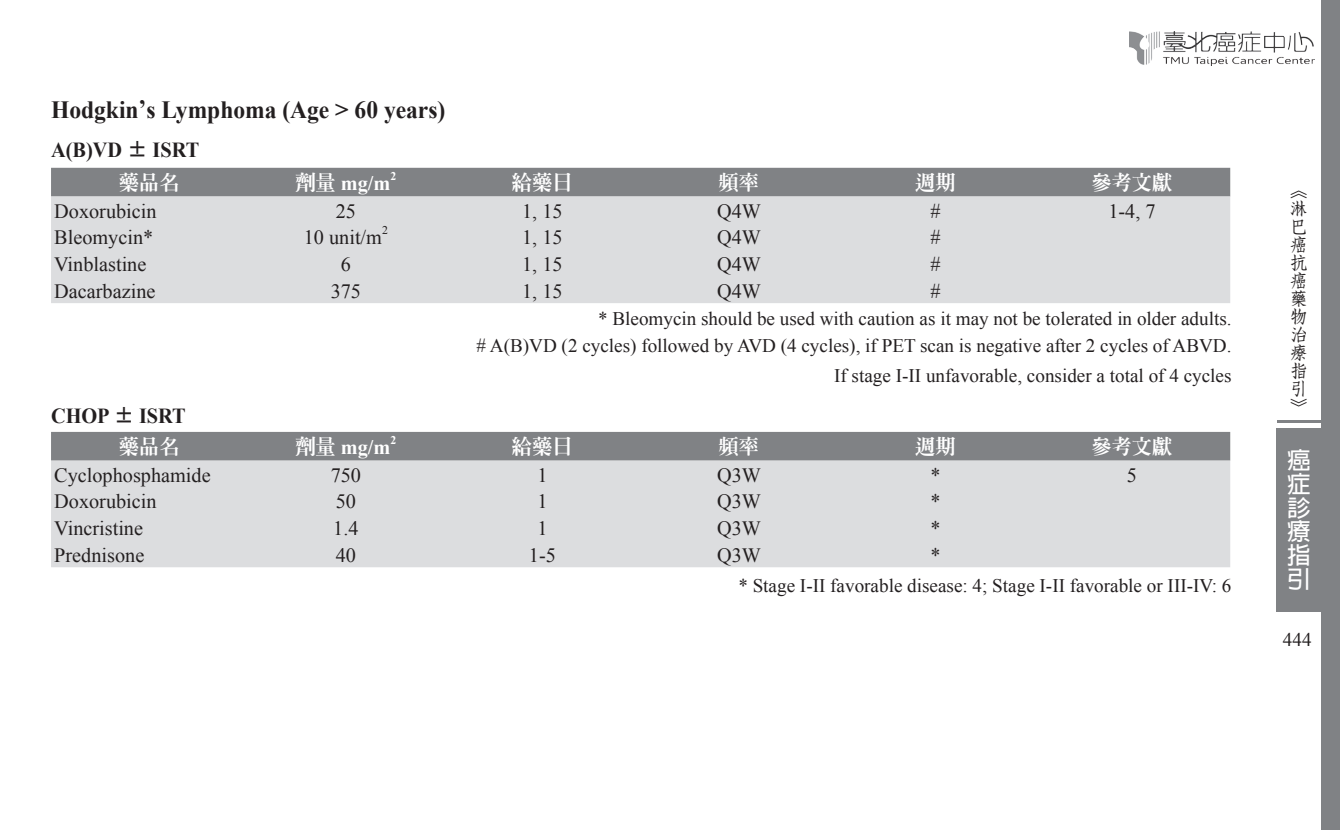
<style>
.page{position:relative;width:1340px;height:830px;background:#fff}
.page>*{position:absolute;margin:0;border:0;box-sizing:border-box;transform-origin:0 0}
.t1{font:700 24.75px "Times New Roman";color:#231f20;scale:.95 1}
.t2{font:700 23.62px/23.6px "AR Hei B5";color:#fff;text-align:justify}
.t3{font:700 21.38px "Times New Roman";color:#231f20;scale:.95 1}
.t4{font:20.25px "Times New Roman";color:#231f20}
.t5{font:800 20.25px "AR Ming B5";color:#fff}
.t6{font:700 20.25px "Times New Roman";color:#fff}
.t7{font:19.12px/27px "Times New Roman";color:#231f20;text-align:right}
.t8{font:18px/18px "DF Fang Song Std W6";color:#231f20}
.t9{font:700 11.7px "Times New Roman";color:#fff}
.t10{font:11.7px "Times New Roman";color:#231f20}
.s1{font-family:"AR Ming B5";font-weight:800}
</style>
<div class="page">
<div style="left:1320px;top:0;width:19px;height:829px;background:#808285"></div>
<div style="left:1276px;top:427px;width:47px;height:184px;background:#808285"></div>
<hr style="left:1276px;top:420px;width:47px;height:3px;background:#808285">
<img style="left:1129px;top:31px;width:185px;height:34px">
<div style="left:51px;top:168px;width:1179px;height:28px;background:#808285"></div>
<div style="left:51px;top:196px;width:1179px;height:107px;background:#dcdddf"></div>
<div style="left:51px;top:431px;width:1179px;height:29px;background:#808285"></div>
<div style="left:51px;top:460px;width:1179px;height:107px;background:#dcdddf"></div>
<p class="t1" style="left:51px;top:92px;width:416px">Hodgkin’s Lymphoma (Age &gt; 60 years)</p>
<p class="t3" style="left:51px;top:135px;width:157px">A(B)VD <span class="s1">±</span> ISRT</p>
<p class="t5" style="left:119px;top:172px;width:62px">藥品名</p>
<p class="t6" style="left:295px;top:169px;width:97px"><span class="s1">劑量</span> mg/m</p>
<p class="t9" style="left:390px;top:168px;width:7px">2</p>
<p class="t5" style="left:512px;top:172px;width:62px">給藥日</p>
<p class="t5" style="left:718px;top:172px;width:42px">頻率</p>
<p class="t5" style="left:915px;top:172px;width:42px">週期</p>
<p class="t5" style="left:1091px;top:172px;width:82px">參考文獻</p>
<p class="t4" style="left:54px;top:197px;width:104px">Doxorubicin</p>
<p class="t4" style="left:336px;top:197px;width:22px">25</p>
<p class="t4" style="left:522px;top:197px;width:42px">1, 15</p>
<p class="t4" style="left:717px;top:197px;width:45px">Q4W</p>
<p class="t4" style="left:930px;top:197px;width:12px">#</p>
<p class="t4" style="left:1108px;top:197px;width:49px">1-4, 7</p>
<p class="t4" style="left:54px;top:224px;width:101px">Bleomycin*</p>
<p class="t4" style="left:304px;top:224px;width:80px">10 unit/m</p>
<p class="t10" style="left:382px;top:222px;width:7px">2</p>
<p class="t4" style="left:522px;top:224px;width:42px">1, 15</p>
<p class="t4" style="left:717px;top:224px;width:45px">Q4W</p>
<p class="t4" style="left:930px;top:224px;width:12px">#</p>
<p class="t4" style="left:54px;top:250px;width:94px">Vinblastine</p>
<p class="t4" style="left:341px;top:250px;width:12px">6</p>
<p class="t4" style="left:522px;top:250px;width:42px">1, 15</p>
<p class="t4" style="left:717px;top:250px;width:45px">Q4W</p>
<p class="t4" style="left:930px;top:250px;width:12px">#</p>
<p class="t4" style="left:54px;top:277px;width:103px">Dacarbazine</p>
<p class="t4" style="left:331px;top:277px;width:32px">375</p>
<p class="t4" style="left:522px;top:277px;width:42px">1, 15</p>
<p class="t4" style="left:717px;top:277px;width:45px">Q4W</p>
<p class="t4" style="left:930px;top:277px;width:12px">#</p>
<p class="t7" style="left:476px;top:305px;width:756px">* Bleomycin should be used with caution as it may not be tolerated in older adults.<br># A(B)VD (2 cycles) followed by AVD (4 cycles), if PET scan is negative after 2 cycles of ABVD.</p>
<p class="t7" style="left:834px;top:362px;width:399px">If stage I-II unfavorable, consider a total of 4 cycles</p>
<p class="t3" style="left:51px;top:401px;width:143px">CHOP <span class="s1">±</span> ISRT</p>
<p class="t5" style="left:119px;top:436px;width:62px">藥品名</p>
<p class="t6" style="left:295px;top:433px;width:97px"><span class="s1">劑量</span> mg/m</p>
<p class="t9" style="left:390px;top:432px;width:7px">2</p>
<p class="t5" style="left:512px;top:436px;width:62px">給藥日</p>
<p class="t5" style="left:718px;top:436px;width:42px">頻率</p>
<p class="t5" style="left:915px;top:436px;width:42px">週期</p>
<p class="t5" style="left:1091px;top:436px;width:82px">參考文獻</p>
<p class="t4" style="left:54px;top:461px;width:158px">Cyclophosphamide</p>
<p class="t4" style="left:331px;top:461px;width:32px">750</p>
<p class="t4" style="left:537px;top:461px;width:12px">1</p>
<p class="t4" style="left:717px;top:461px;width:45px">Q3W</p>
<p class="t4" style="left:930px;top:461px;width:12px">*</p>
<p class="t4" style="left:1126px;top:461px;width:12px">5</p>
<p class="t4" style="left:54px;top:487px;width:104px">Doxorubicin</p>
<p class="t4" style="left:336px;top:487px;width:22px">50</p>
<p class="t4" style="left:537px;top:487px;width:12px">1</p>
<p class="t4" style="left:717px;top:487px;width:45px">Q3W</p>
<p class="t4" style="left:930px;top:487px;width:12px">*</p>
<p class="t4" style="left:54px;top:514px;width:90px">Vincristine</p>
<p class="t4" style="left:333px;top:514px;width:27px">1.4</p>
<p class="t4" style="left:537px;top:514px;width:12px">1</p>
<p class="t4" style="left:717px;top:514px;width:45px">Q3W</p>
<p class="t4" style="left:930px;top:514px;width:12px">*</p>
<p class="t4" style="left:54px;top:541px;width:91px">Prednisone</p>
<p class="t4" style="left:336px;top:541px;width:22px">40</p>
<p class="t4" style="left:529px;top:541px;width:28px">1-5</p>
<p class="t4" style="left:717px;top:541px;width:45px">Q3W</p>
<p class="t4" style="left:930px;top:541px;width:12px">*</p>
<p class="t7" style="left:738px;top:572px;width:494px">* Stage I-II favorable disease: 4; Stage I-II favorable or III-IV: 6</p>
<p class="t8" style="left:1289px;top:181px;width:19px">︽淋巴癌抗癌藥物治療指引︾</p>
<p class="t2" style="left:1286px;top:448px;width:24px">癌症診療指引</p>
<p class="t7" style="left:1282px;top:625px;width:30px">444</p>
</div>
